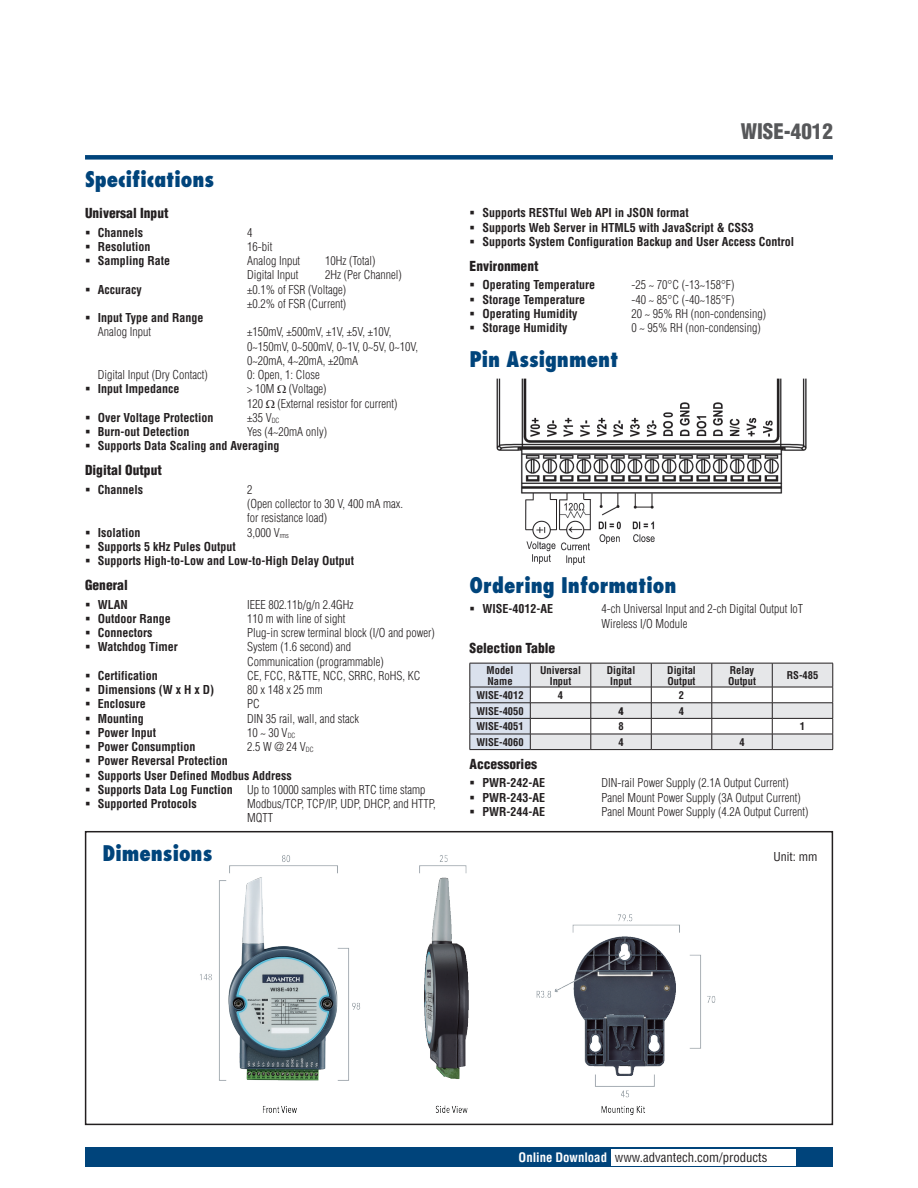
<style>
.page{position:relative;width:918px;height:1188px;background:#fff}
.page>*{position:absolute;margin:0;border:0;box-sizing:border-box;transform-origin:0 0}
.t1{font:800 condensed 21px "Futura";color:#00447b}
.t2{font:900 condensed 21px "Helvetica";color:#57585a}
.t3{font:900 condensed 13.5px "Helvetica";color:#231f20}
.t4{font:condensed 12.75px "Helvetica";color:#231f20}
.t5{font:300 condensed 12px/14.2px "Helvetica";color:#231f20}
.t6{font:700 condensed 12px/14.2px "Helvetica";color:#231f20}
.t7{font:condensed 12px "Helvetica";color:#231f20}
.t8{font:700 condensed 10.5px/11.2px "Helvetica";color:#231f20}
.t9{font:900 condensed 10.5px "Helvetica";color:#231f20}
.s1{font-weight:300}
.s2{font-weight:700;color:#fff}
</style>
<div class="page">
<div style="left:85px;top:155px;width:748px;height:5px;background:#00447b"></div>
<div style="left:85px;top:1147px;width:748px;height:20px;background:#00447b"></div>
<div style="left:611px;top:1149px;width:184px;height:16px;background:#fff"></div>
<svg style="left:470px;top:663px;width:364px;height:87px"></svg>
<hr style="left:470px;top:749px;width:60px;height:1px;background:#231f20">
<hr style="left:530px;top:749px;width:61px;height:1px;background:#231f20">
<hr style="left:591px;top:749px;width:60px;height:1px;background:#231f20">
<hr style="left:651px;top:749px;width:61px;height:1px;background:#231f20">
<hr style="left:712px;top:749px;width:60px;height:1px;background:#231f20">
<hr style="left:772px;top:749px;width:61px;height:1px;background:#231f20">
<img style="left:200px;top:855px;width:516px;height:259px">
<img style="left:496px;top:378px;width:311px;height:187px">
<div style="left:85px;top:831px;width:748px;height:294px;border:2px solid #231f20"></div>
<h1 class="t1" style="left:85px;top:166px;width:131px">Specifications</h1>
<p class="t3" style="left:85px;top:205px;width:85px">Universal Input</p>
<p class="t6" style="left:98px;top:225px;width:47px">Channels</p>
<p class="t5" style="left:247px;top:225px;width:7px">4</p>
<p class="t6" style="left:98px;top:239px;width:54px">Resolution</p>
<p class="t5" style="left:247px;top:239px;width:27px">16-bit</p>
<p class="t6" style="left:98px;top:254px;width:74px">Sampling Rate</p>
<p class="t5" style="left:247px;top:254px;width:55px">Analog Input</p>
<p class="t5" style="left:325px;top:254px;width:52px">10Hz (Total)</p>
<p class="t5" style="left:247px;top:268px;width:53px">Digital Input</p>
<p class="t5" style="left:325px;top:268px;width:78px">2Hz (Per Channel)</p>
<p class="t6" style="left:98px;top:282px;width:45px">Accuracy</p>
<p class="t5" style="left:247px;top:282px;width:101px">±0.1% of FSR (Voltage) ±0.2% of FSR (Current)</p>
<p class="t6" style="left:98px;top:311px;width:107px">Input Type and Range</p>
<p class="t5" style="left:98px;top:325px;width:55px">Analog Input</p>
<p class="t5" style="left:247px;top:325px;width:173px">±150mV, ±500mV, ±1V, ±5V, ±10V,<br>0~150mV, 0~500mV, 0~1V, 0~5V, 0~10V,<br>0~20mA, 4~20mA, ±20mA</p>
<p class="t5" style="left:98px;top:368px;width:112px">Digital Input (Dry Contact)</p>
<p class="t5" style="left:247px;top:368px;width:74px">0: Open, 1: Close</p>
<p class="t6" style="left:98px;top:382px;width:83px">Input Impedance</p>
<p class="t5" style="left:247px;top:382px;width:152px">&gt; 10M (Voltage)<br>120 (External resistor for current)</p>
<p class="t6" style="left:98px;top:410px;width:117px">Over Voltage Protection</p>
<p class="t5" style="left:247px;top:410px;width:34px">±35 V<sub>DC</sub></p>
<p class="t6" style="left:98px;top:425px;width:93px">Burn-out Detection</p>
<p class="t5" style="left:247px;top:425px;width:81px">Yes (4~20mA only)</p>
<p class="t6" style="left:98px;top:439px;width:183px">Supports Data Scaling and Averaging</p>
<p class="t3" style="left:85px;top:462px;width:78px">Digital Output</p>
<p class="t6" style="left:98px;top:482px;width:47px">Channels</p>
<p class="t5" style="left:247px;top:482px;width:158px">2<br>(Open collector to 30 V, 400 mA max. for resistance load)</p>
<p class="t6" style="left:98px;top:525px;width:44px">Isolation</p>
<p class="t5" style="left:247px;top:525px;width:43px">3,000 V<sub>rms</sub></p>
<p class="t6" style="left:98px;top:539px;width:258px">Supports 5 kHz Pules Output<br>Supports High-to-Low and Low-to-High Delay Output</p>
<p class="t3" style="left:85px;top:577px;width:44px">General</p>
<p class="t6" style="left:98px;top:597px;width:31px">WLAN</p>
<p class="t5" style="left:247px;top:597px;width:108px">IEEE 802.11b/g/n 2.4GHz</p>
<p class="t6" style="left:98px;top:611px;width:74px">Outdoor Range</p>
<p class="t5" style="left:247px;top:611px;width:100px">110 m with line of sight</p>
<p class="t6" style="left:98px;top:626px;width:56px">Connectors</p>
<p class="t5" style="left:247px;top:626px;width:189px">Plug-in screw terminal block (I/O and power)</p>
<p class="t6" style="left:98px;top:640px;width:81px">Watchdog Timer</p>
<p class="t5" style="left:247px;top:640px;width:138px">System (1.6 second) and<br>Communication (programmable)</p>
<p class="t6" style="left:98px;top:668px;width:62px">Certification</p>
<p class="t5" style="left:247px;top:668px;width:175px">CE, FCC, R&amp;TTE, NCC, SRRC, RoHS, KC</p>
<p class="t6" style="left:98px;top:683px;width:118px">Dimensions (W x H x D)</p>
<p class="t5" style="left:247px;top:683px;width:77px">80 x 148 x 25 mm</p>
<p class="t6" style="left:98px;top:697px;width:49px">Enclosure</p>
<p class="t5" style="left:247px;top:697px;width:14px">PC</p>
<p class="t6" style="left:98px;top:711px;width:48px">Mounting</p>
<p class="t5" style="left:247px;top:711px;width:113px">DIN 35 rail, wall, and stack</p>
<p class="t6" style="left:98px;top:725px;width:60px">Power Input</p>
<p class="t5" style="left:247px;top:725px;width:50px">10 ~ 30 V<sub>DC</sub></p>
<p class="t6" style="left:98px;top:740px;width:99px">Power Consumption</p>
<p class="t5" style="left:247px;top:740px;width:68px">2.5 W @ 24 V<sub>DC</sub></p>
<p class="t6" style="left:98px;top:754px;width:329px">Power Reversal Protection<br>Supports User Defined Modbus Address<br>Supports Data Log Function <span class="s1">Up to 10000 samples with RTC time stamp </span>Supported Protocols</p>
<p class="t5" style="left:247px;top:797px;width:190px">Modbus/TCP, TCP/IP, UDP, DHCP, and HTTP,<br>MQTT</p>
<h1 class="t2" style="left:741px;top:118px;width:94px">WISE-4012</h1>
<p class="t6" style="left:482px;top:206px;width:313px">Supports RESTful Web API in JSON format<br>Supports Web Server in HTML5 with JavaScript &amp; CSS3<br>Supports System Configuration Backup and User Access Control</p>
<p class="t3" style="left:470px;top:257px;width:70px">Environment</p>
<p class="t6" style="left:482px;top:278px;width:114px">Operating Temperature</p>
<p class="t5" style="left:632px;top:278px;width:104px">-25 ~ 70°C (-13~158°F)</p>
<p class="t6" style="left:482px;top:292px;width:104px">Storage Temperature</p>
<p class="t5" style="left:632px;top:292px;width:104px">-40 ~ 85°C (-40~185°F)</p>
<p class="t6" style="left:482px;top:306px;width:97px">Operating Humidity</p>
<p class="t5" style="left:632px;top:306px;width:136px">20 ~ 95% RH (non-condensing)</p>
<p class="t6" style="left:482px;top:320px;width:87px">Storage Humidity</p>
<p class="t5" style="left:632px;top:320px;width:131px">0 ~ 95% RH (non-condensing)</p>
<h1 class="t1" style="left:470px;top:346px;width:150px">Pin Assignment</h1>
<h1 class="t1" style="left:470px;top:572px;width:208px">Ordering Information</h1>
<p class="t6" style="left:482px;top:602px;width:72px">WISE-4012-AE</p>
<p class="t5" style="left:601px;top:602px;width:203px">4-ch Universal Input and 2-ch Digital Output IoT<br>Wireless I/O Module</p>
<p class="t3" style="left:470px;top:639px;width:87px">Selection Table</p>
<p class="t8" style="left:487px;top:664px;width:28px">Model<br>Name</p>
<p class="t8" style="left:540px;top:664px;width:42px;text-align:center">Universal<br>Input</p>
<p class="t8" style="left:607px;top:664px;width:30px;text-align:center">Digital<br>Input</p>
<p class="t8" style="left:667px;top:664px;width:30px">Digital<br>Output</p>
<p class="t8" style="left:728px;top:664px;width:30px">Relay<br>Output</p>
<p class="t8" style="left:787px;top:670px;width:33px">RS-485</p>
<p class="t8" style="left:476px;top:690px;width:49px">WISE-4012</p>
<p class="t8" style="left:558px;top:690px;width:7px">4</p>
<p class="t8" style="left:679px;top:690px;width:7px">2</p>
<p class="t8" style="left:476px;top:705px;width:49px">WISE-4050</p>
<p class="t9" style="left:618px;top:704px;width:7px">4</p>
<p class="t8" style="left:679px;top:705px;width:7px">4</p>
<p class="t8" style="left:476px;top:721px;width:49px">WISE-4051</p>
<p class="t8" style="left:618px;top:721px;width:7px">8</p>
<p class="t8" style="left:800px;top:721px;width:7px">1</p>
<p class="t8" style="left:476px;top:736px;width:49px">WISE-4060</p>
<p class="t8" style="left:618px;top:736px;width:7px">4</p>
<p class="t8" style="left:739px;top:736px;width:7px">4</p>
<p class="t3" style="left:470px;top:755px;width:69px">Accessories</p>
<p class="t6" style="left:482px;top:776px;width:64px">PWR-242-AE</p>
<p class="t5" style="left:601px;top:776px;width:189px">DIN-rail Power Supply (2.1A Output Current)</p>
<p class="t6" style="left:482px;top:790px;width:64px">PWR-243-AE</p>
<p class="t5" style="left:601px;top:790px;width:201px">Panel Mount Power Supply (3A Output Current)</p>
<p class="t6" style="left:482px;top:804px;width:64px">PWR-244-AE</p>
<p class="t5" style="left:601px;top:804px;width:209px">Panel Mount Power Supply (4.2A Output Current)</p>
<h1 class="t1" style="left:102px;top:840px;width:111px">Dimensions</h1>
<p class="t7" style="left:774px;top:849px;width:46px">Unit: mm</p>
<p class="t4" style="left:519px;top:1149px;width:250px"><span class="s2">Online Download</span> www.advantech.com/products</p>
</div>
